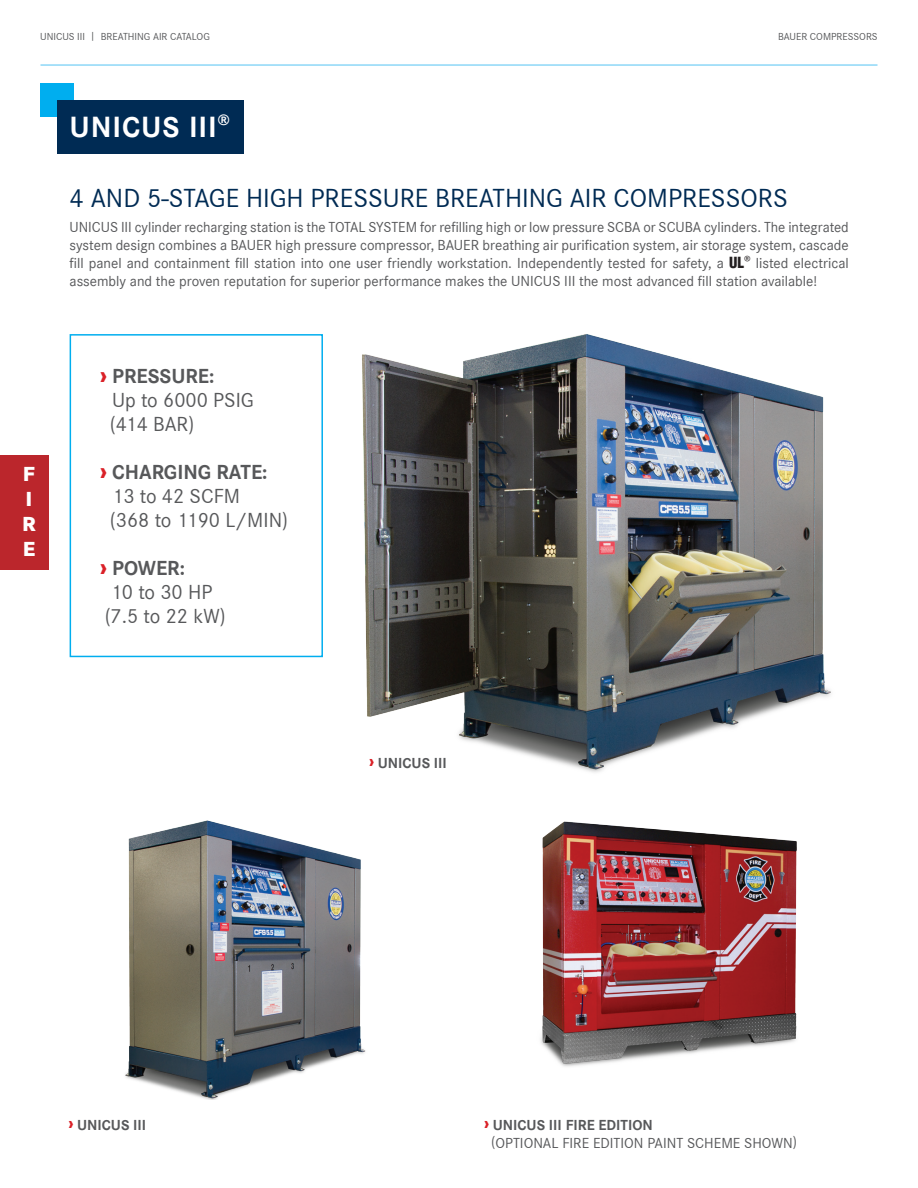
<style>
.page{position:relative;width:918px;height:1188px;background:#fff}
.page>*{position:absolute;margin:0;border:0;box-sizing:border-box;transform-origin:0 0}
.t1{font:700 30.15px "Corporate S Pro";letter-spacing:.03em;color:#fff}
.t2{font:27px "Corporate S Pro";color:#002b54}
.t3{font:21px "Corporate S Pro";color:#57585a}
.t4{font:700 21px "Corporate S Pro";color:#57585a}
.t5{font:800 21px "Corporate S Pro";color:#fff}
.t6{font:15px/18px "Corporate S Pro";color:#57585a;text-align:justify}
.t7{font:700 15px "Corporate S Pro";color:#57585a}
.t8{font:10.5px "Corporate S Pro";color:#57585a}
.s1{font-family:"Helvetica";font-weight:900;font-stretch:condensed;color:#231f20}
.s2{color:#231f20}
.s3{font-weight:800;color:#da2128}
</style>
<div class="page">
<hr style="left:40px;top:64px;width:838px;height:2px;background:#8dd7f7">
<div style="left:40px;top:83px;width:34px;height:34px;background:#00aeef"></div>
<div style="left:57px;top:100px;width:187px;height:54px;background:#002b54"></div>
<div style="left:70px;top:334px;width:253px;height:323px;border:2px solid #00aeef"></div>
<img style="left:540px;top:821px;width:257px;height:246px">
<img style="left:125px;top:820px;width:241px;height:279px">
<img style="left:266px;top:334px;width:565px;height:439px">
<div style="left:0;top:455px;width:49px;height:115px;background:#bb262c"></div>
<p class="t8" style="left:40px;top:29px;width:171px">UNICUS III | BREATHING AIR CATALOG</p>
<p class="t8" style="left:778px;top:29px;width:101px">BAUER COMPRESSORS</p>
<p class="t1" style="left:70px;top:103px;width:162px">UNICUS III<sup>®</sup></p>
<p class="t5" style="left:23px;top:457px;width:13px">F</p>
<p class="t5" style="left:25px;top:482px;width:8px">I</p>
<p class="t5" style="left:22px;top:507px;width:15px">R</p>
<p class="t5" style="left:23px;top:532px;width:14px">E</p>
<p class="t2" style="left:70px;top:179px;width:720px">4 AND 5-STAGE HIGH PRESSURE BREATHING AIR COMPRESSORS</p>
<p class="t6" style="left:70px;top:217px;width:781px">UNICUS III cylinder recharging station is the TOTAL SYSTEM for refilling high or low pressure SCBA or SCUBA cylinders. The integrated system design combines a BAUER high pressure compressor, BAUER breathing air purification system, air storage system, cascade fill panel and containment fill station into one user friendly workstation. Independently tested for safety, a <span class="s1">UL</span><span class="s2">®</span> listed electrical assembly and the proven reputation for superior performance makes the UNICUS III the most advanced fill station available!</p>
<p class="t4" style="left:99px;top:360px;width:117px"><span class="s3">›</span> PRESSURE:</p>
<p class="t3" style="left:112px;top:385px;width:143px">Up to 6000 PSIG</p>
<p class="t3" style="left:110px;top:409px;width:86px">(414 BAR)</p>
<p class="t4" style="left:99px;top:456px;width:170px"><span class="s3">›</span> CHARGING RATE:</p>
<p class="t3" style="left:112px;top:481px;width:129px">13 to 42 SCFM</p>
<p class="t3" style="left:110px;top:505px;width:180px">(368 to 1190 L/MIN)</p>
<p class="t4" style="left:99px;top:552px;width:87px"><span class="s3">›</span> POWER:</p>
<p class="t3" style="left:111px;top:577px;width:103px">10 to 30 HP</p>
<p class="t3" style="left:105px;top:601px;width:122px">(7.5 to 22 kW)</p>
<p class="t7" style="left:369px;top:751px;width:80px"><span class="s3">›</span> UNICUS III</p>
<p class="t7" style="left:68px;top:1113px;width:80px"><span class="s3">›</span> UNICUS III</p>
<p class="t7" style="left:484px;top:1113px;width:171px"><span class="s3">›</span> UNICUS III FIRE EDITION</p>
<p class="t6" style="left:491px;top:1133px;width:307px">(OPTIONAL FIRE EDITION PAINT SCHEME SHOWN)</p>
</div>
